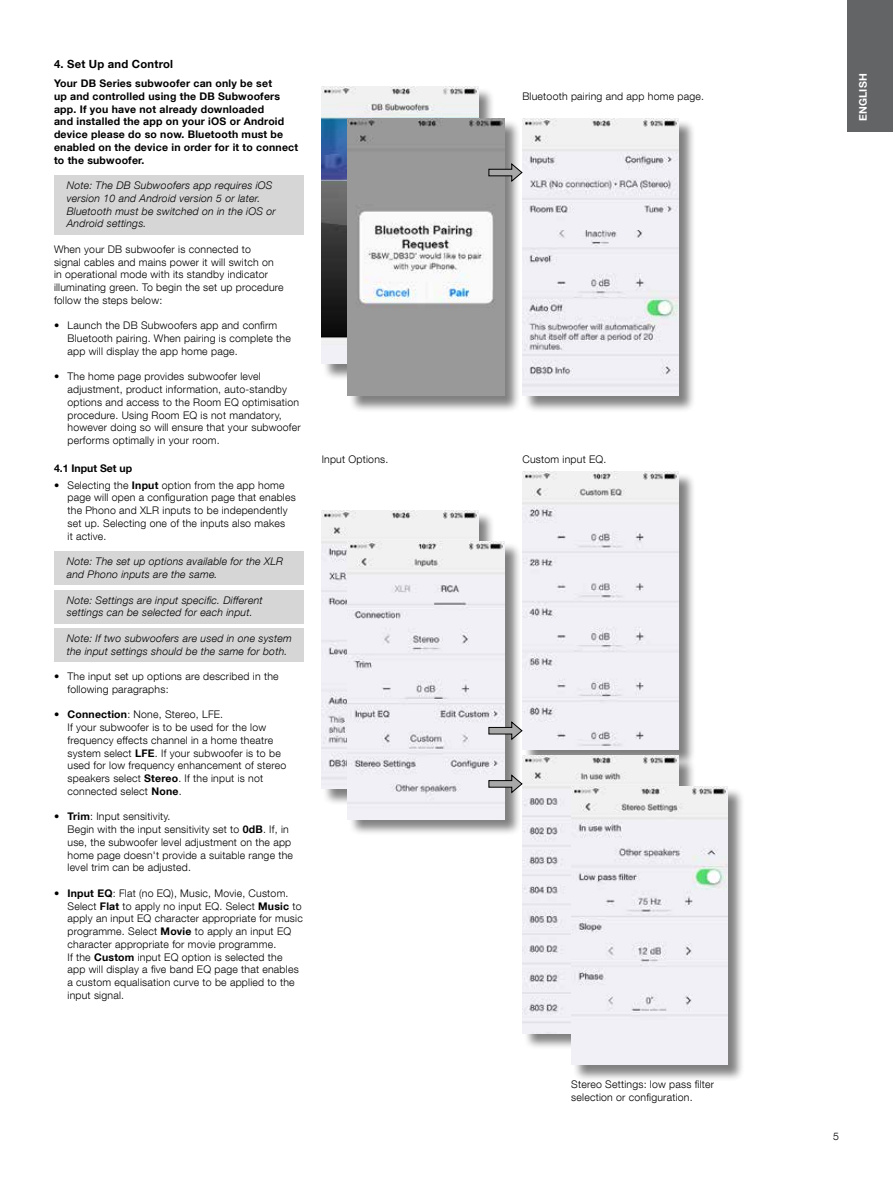
<style>
.page{position:relative;width:893px;height:1191px;background:#fff}
.page>*{position:absolute;margin:0;border:0;box-sizing:border-box;transform-origin:0 0}
.t1{font:700 11.25px "Helvetica Neue LT Com";letter-spacing:.02em;color:#000}
.t2{font:300 10.5px/12.8px "Helvetica Neue LT Com";letter-spacing:.02em;color:#000}
.t3{font:italic 300 10.5px/12.8px "Helvetica Neue LT Com";letter-spacing:.02em;color:#000}
.t4{font:700 10.5px/12.8px "Helvetica Neue LT Com";letter-spacing:.02em;color:#000}
.t5{font:700 10.5px "Helvetica Neue LT Com";color:#000}
.t6{font:700 10.5px "Helvetica Neue LT Com";letter-spacing:.02em;color:#fff}
.s1{font-weight:700}
</style>
<div class="page">
<div style="left:847px;top:0;width:46px;height:132px;background:#626466"></div>
<div style="left:54px;top:175px;width:250px;height:59px;background:#d6d6d7"></div>
<div style="left:54px;top:551px;width:250px;height:34px;background:#d6d6d7"></div>
<div style="left:54px;top:589px;width:250px;height:34px;background:#d6d6d7"></div>
<div style="left:54px;top:628px;width:250px;height:34px;background:#d6d6d7"></div>
<img style="left:322px;top:86px;width:156px;height:278px">
<div style="left:349px;top:119px;width:172px;height:294px;background:#000;opacity:.5"></div>
<img style="left:348px;top:118px;width:156px;height:278px">
<div style="left:524px;top:119px;width:172px;height:294px;background:#000;opacity:.5"></div>
<img style="left:522px;top:118px;width:157px;height:278px">
<svg style="left:488px;top:163px;width:35px;height:19px"></svg>
<div style="left:524px;top:473px;width:172px;height:293px;background:#000;opacity:.5"></div>
<img style="left:522px;top:472px;width:157px;height:277px">
<div style="left:524px;top:756px;width:172px;height:294px;background:#000;opacity:.5"></div>
<img style="left:522px;top:755px;width:157px;height:278px">
<div style="left:572px;top:787px;width:173px;height:294px;background:#000;opacity:.5"></div>
<img style="left:571px;top:786px;width:157px;height:278px">
<img style="left:322px;top:510px;width:156px;height:278px">
<div style="left:349px;top:542px;width:172px;height:294px;background:#000;opacity:.5"></div>
<img style="left:348px;top:541px;width:156px;height:278px">
<svg style="left:488px;top:721px;width:35px;height:19px"></svg>
<svg style="left:488px;top:774px;width:35px;height:19px"></svg>
<p class="t1" style="left:54px;top:57px;width:121px">4. Set Up and Control</p>
<p class="t4" style="left:54px;top:77px;width:246px">Your DB Series subwoofer can only be set<br>up and controlled using the DB Subwoofers app. If you have not already downloaded<br>and installed the app on your iOS or Android device please do so now. Bluetooth must be enabled on the device in order for it to connect to the subwoofer.</p>
<p class="t3" style="left:67px;top:179px;width:210px">Note: The DB Subwoofers app requires iOS version 10 and Android version 5 or later.<br>Bluetooth must be switched on in the iOS or Android settings.</p>
<p class="t2" style="left:54px;top:242px;width:231px">When your DB subwoofer is connected to<br>signal cables and mains power it will switch on in operational mode with its standby indicator illuminating green. To begin the set up procedure follow the steps below:</p>
<p class="t2" style="left:68px;top:319px;width:225px;text-indent:-14px">• Launch the DB Subwoofers app and confirm<br>Bluetooth pairing. When pairing is complete the app will display the app home page.</p>
<p class="t2" style="left:68px;top:370px;width:235px;text-indent:-14px">• The home page provides subwoofer level adjustment, product information, auto-standby options and access to the Room EQ optimisation procedure. Using Room EQ is not mandatory, however doing so will ensure that your subwoofer performs optimally in your room.</p>
<p class="t5" style="left:54px;top:461px;width:80px">4.1 Input Set up</p>
<p class="t2" style="left:68px;top:478px;width:230px;text-indent:-14px">• Selecting the <span class="s1">Input</span> option from the app home page will open a configuration page that enables the Phono and XLR inputs to be independently set up. Selecting one of the inputs also makes<br>it active.</p>
<p class="t3" style="left:67px;top:555px;width:218px">Note: The set up options available for the XLR and Phono inputs are the same.</p>
<p class="t3" style="left:67px;top:593px;width:197px">Note: Settings are input specific. Different settings can be selected for each input.</p>
<p class="t3" style="left:67px;top:631px;width:227px">Note: If two subwoofers are used in one system the input settings should be the same for both.</p>
<p class="t2" style="left:68px;top:669px;width:213px;text-indent:-14px">• The input set up options are described in the following paragraphs:</p>
<p class="t2" style="left:68px;top:708px;width:220px;text-indent:-14px">• <span class="s1">Connection</span>: None, Stereo, LFE.<br>If your subwoofer is to be used for the low frequency effects channel in a home theatre system select <span class="s1">LFE</span>. If your subwoofer is to be used for low frequency enhancement of stereo speakers select <span class="s1">Stereo</span>. If the input is not connected select <span class="s1">None</span>.</p>
<p class="t2" style="left:68px;top:810px;width:227px;text-indent:-14px">• <span class="s1">Trim</span>: Input sensitivity.<br>Begin with the input sensitivity set to <span class="s1">0dB</span>. If, in use, the subwoofer level adjustment on the app home page doesn't provide a suitable range the level trim can be adjusted.</p>
<p class="t2" style="left:68px;top:886px;width:237px;text-indent:-14px">• <span class="s1">Input EQ</span>: Flat (no EQ), Music, Movie, Custom.<br>Select <span class="s1">Flat</span> to apply no input EQ. Select <span class="s1">Music</span> to apply an input EQ character appropriate for music programme. Select <span class="s1">Movie</span> to apply an input EQ character appropriate for movie programme.<br>If the <span class="s1">Custom</span> input EQ option is selected the app will display a five band EQ page that enables a custom equalisation curve to be applied to the input signal.</p>
<p class="t2" style="left:522px;top:89px;width:183px">Bluetooth pairing and app home page.</p>
<p class="t2" style="left:322px;top:453px;width:68px">Input Options.</p>
<p class="t2" style="left:522px;top:453px;width:86px">Custom input EQ.</p>
<p class="t2" style="left:571px;top:1078px;width:144px">Stereo Settings: low pass filter selection or configuration.</p>
<p class="t6" style="left:856px;top:121px;width:49px;rotate:-90deg">ENGLISH</p>
<p class="t2" style="left:833px;top:1130px;width:7px">5</p>
</div>
